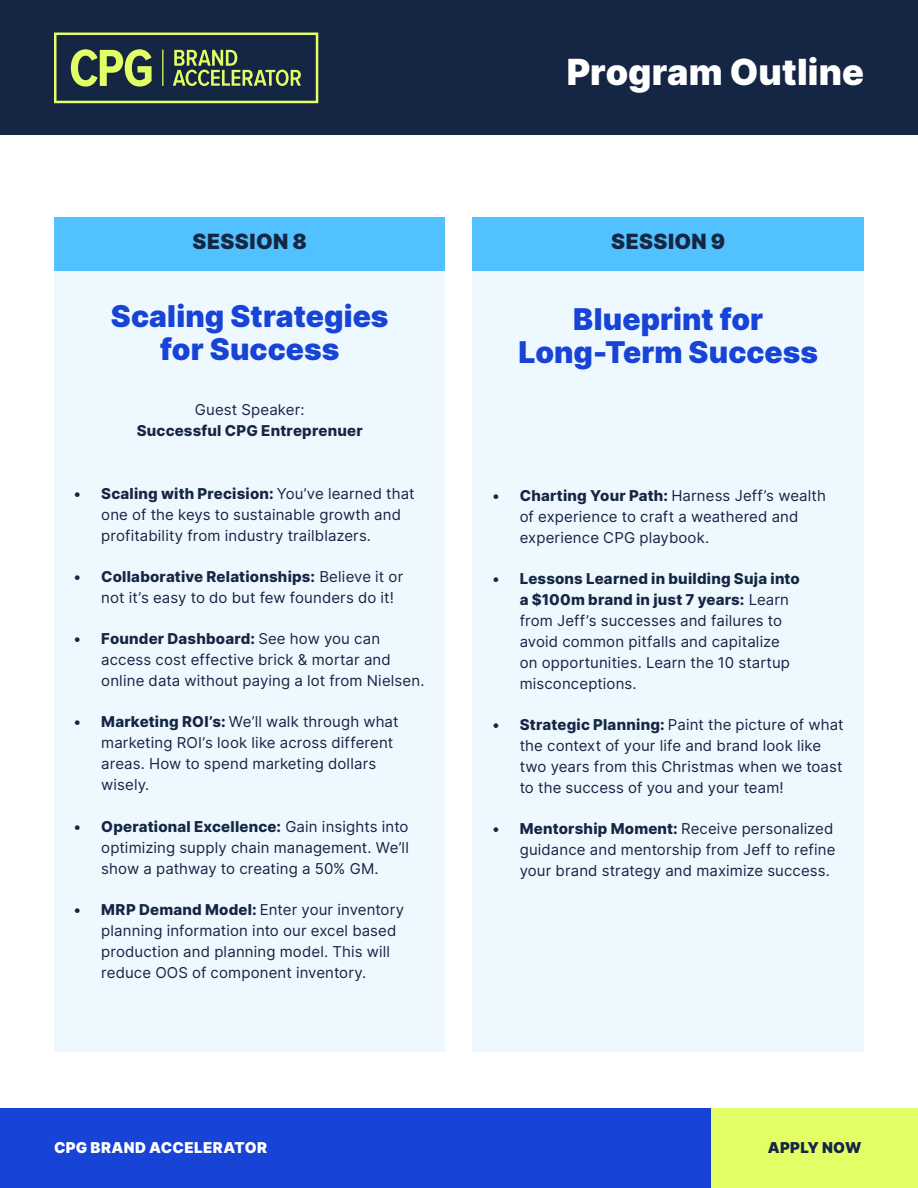
<style>
.page{position:relative;width:918px;height:1188px;background:#fff}
.page>*{position:absolute;margin:0;border:0;box-sizing:border-box;transform-origin:0 0}
.t1{font:900 36px "Inter";letter-spacing:.005em;color:#fff}
.t2{font:900 30px/33px "Inter";color:#1743d7;text-align:center}
.t3{font:900 21px "Inter";letter-spacing:.02em;color:#152644}
.t4{font:15px/21px "Inter";letter-spacing:.01em;color:#152644}
.t5{font:800 15px "Inter";letter-spacing:.01em;color:#152644}
.t6{font:900 15px "Inter";letter-spacing:.025em;color:#fff}
.t7{font:900 15px "Inter";letter-spacing:.02em;color:#152644}
.s1{font-weight:800}
</style>
<div class="page">
<div style="left:0;top:0;width:918px;height:135px;background:#152644"></div>
<svg style="left:54px;top:33px;width:264px;height:70px"></svg>
<div style="left:54px;top:217px;width:391px;height:835px;background:#eef9ff"></div>
<div style="left:472px;top:217px;width:392px;height:835px;background:#eef9ff"></div>
<div style="left:54px;top:217px;width:391px;height:54px;background:#51c2ff"></div>
<div style="left:472px;top:217px;width:392px;height:54px;background:#51c2ff"></div>
<div style="left:0;top:1108px;width:918px;height:80px;background:#1743d7"></div>
<div style="left:711px;top:1108px;width:207px;height:80px;background:#e2ff65"></div>
<h3 class="t3" style="left:193px;top:226px;width:116px">SESSION 8</h3>
<h2 class="t2" style="left:111px;top:298px;width:279px">Scaling Strategies for Success</h2>
<p class="t4" style="left:195px;top:399px;width:111px">Guest Speaker:</p>
<p class="t5" style="left:137px;top:420px;width:228px">Successful CPG Entreprenuer</p>
<p class="t4" style="left:101px;top:482px;width:315px;text-indent:-27px"><span class="s1">• Scaling with Precision:</span> You’ve learned that one of the keys to sustainable growth and profitability from industry trailblazers.</p>
<p class="t4" style="left:101px;top:566px;width:304px;text-indent:-27px"><span class="s1">• Collaborative Relationships:</span> Believe it or not it’s easy to do but few founders do it!</p>
<p class="t4" style="left:101px;top:628px;width:325px;text-indent:-27px"><span class="s1">• Founder Dashboard:</span> See how you can access cost effective brick &amp; mortar and online data without paying a lot from Nielsen.</p>
<p class="t4" style="left:101px;top:711px;width:299px;text-indent:-27px"><span class="s1">• Marketing ROI’s:</span> We’ll walk through what marketing ROI’s look like across different areas. How to spend marketing dollars wisely.</p>
<p class="t4" style="left:101px;top:815px;width:309px;text-align:justify;text-indent:-27px"><span class="s1">• Operational Excellence:</span> Gain insights into optimizing supply chain management. We’ll show a pathway to creating a 50% GM.</p>
<p class="t4" style="left:101px;top:899px;width:304px;text-indent:-27px"><span class="s1">• MRP Demand Model:</span> Enter your inventory planning information into our excel based production and planning model. This will reduce OOS of component inventory.</p>
<h1 class="t1" style="left:567px;top:45px;width:299px">Program Outline</h1>
<h3 class="t3" style="left:611px;top:226px;width:116px">SESSION 9</h3>
<h2 class="t2" style="left:518px;top:301px;width:301px">Blueprint for<br>Long-Term Success</h2>
<p class="t4" style="left:520px;top:484px;width:308px;text-indent:-27px"><span class="s1">• Charting Your Path:</span> Harness Jeff’s wealth of experience to craft a weathered and experience CPG playbook.</p>
<p class="t4" style="left:520px;top:567px;width:282px;text-indent:-27px"><span class="s1">• Lessons Learned in building Suja into a $100m brand in just 7 years:</span> Learn from Jeff’s successes and failures to avoid common pitfalls and capitalize on opportunities. Learn the 10 startup misconceptions.</p>
<p class="t4" style="left:520px;top:714px;width:325px;text-indent:-27px"><span class="s1">• Strategic Planning:</span> Paint the picture of what the context of your life and brand look like two years from this Christmas when we toast to the success of you and your team!</p>
<p class="t4" style="left:520px;top:818px;width:317px;text-indent:-27px"><span class="s1">• Mentorship Moment:</span> Receive personalized guidance and mentorship from Jeff to refine your brand strategy and maximize success.</p>
<p class="t6" style="left:54px;top:1136px;width:215px">CPG BRAND ACCELERATOR</p>
<p class="t7" style="left:768px;top:1136px;width:95px">APPLY NOW</p>
</div>
